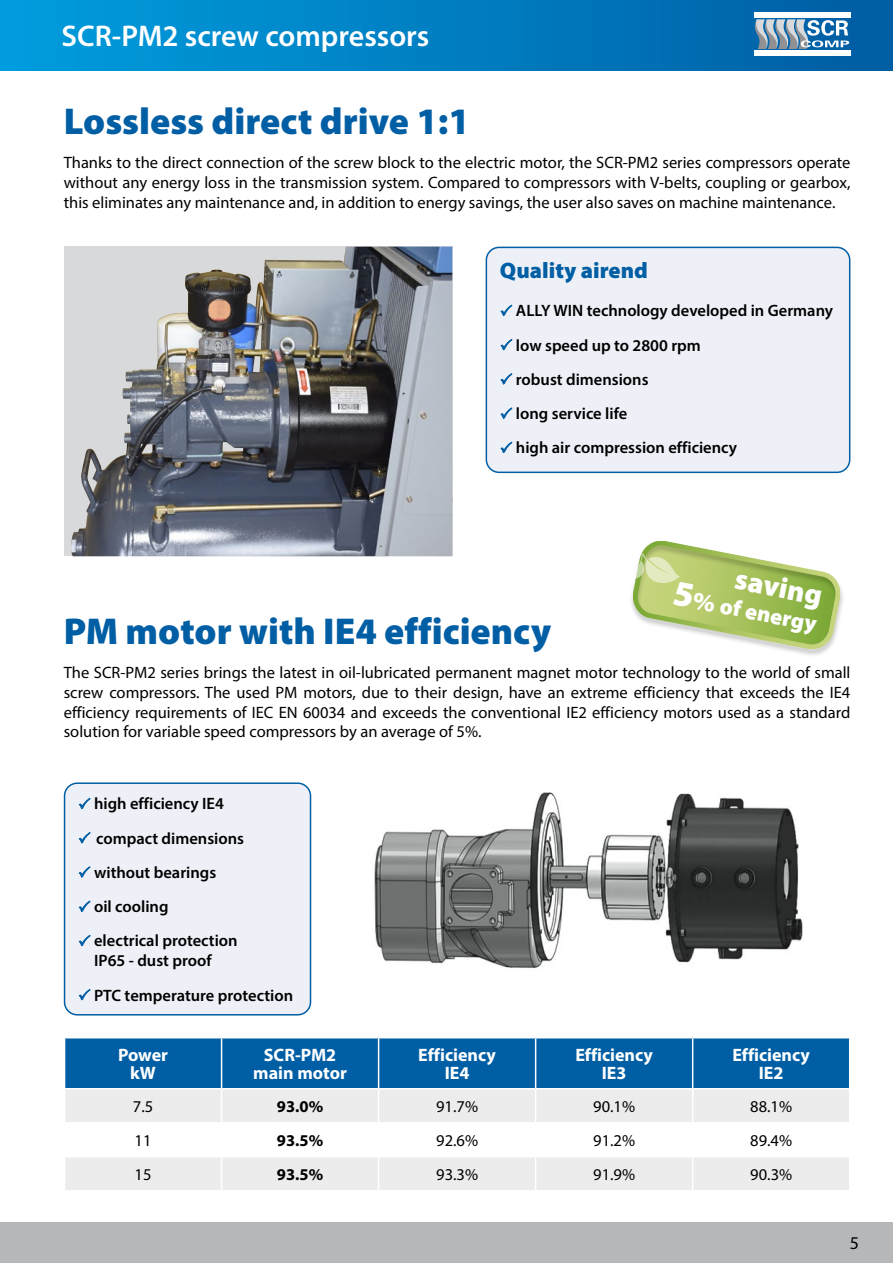
<style>
.page{position:relative;width:893px;height:1263px;background:#fff}
.page>*{position:absolute;margin:0;border:0;box-sizing:border-box;transform-origin:0 0}
.t1{font:900 37.5px "Myriad Pro";color:#005ea4}
.t2{font:600 30px "Myriad Pro";color:#fff}
.t3{font:900 29.25px "Myriad Pro";color:#fff}
.t4{font:900 22.5px "Myriad Pro";color:#005ea4}
.t5{font:900 22.5px "Myriad Pro";color:#fff}
.t6{font:700 18px/18px "Myriad Pro";color:#fff;text-align:center}
.t7{font:18px "Myriad Pro";color:#000}
.t8{font:16.5px/19.8px "Myriad Pro";color:#000;text-align:justify}
.t9{font:600 16.5px/34.2px "Myriad Pro";color:#000}
.t10{font:700 16.5px "Myriad Pro";color:#000}
.s1{font-size:36px}
.s2{font-size:24.75px}
</style>
<div class="page">
<div style="left:0;top:1222px;width:893px;height:41px;background:#b6b7b9"></div>
<div style="left:0;top:0;width:893px;height:70px;background:linear-gradient(to right,#009cde,#0761a5)"></div>
<div style="left:754px;top:13px;width:96px;height:5px;background:#fff"></div>
<div style="left:754px;top:50px;width:96px;height:5px;background:#fff"></div>
<svg style="left:754px;top:19px;width:95px;height:30px;background:#77a0bd"></svg>
<div style="left:486px;top:247px;width:364px;height:225px;background:#eef0f7;border-radius:13px"></div>
<div style="left:486px;top:247px;width:364px;height:226px;border:2px solid #005ea4;border-radius:13px"></div>
<div style="left:65px;top:783px;width:245px;height:232px;background:#eef0f7;border-radius:13px"></div>
<div style="left:64px;top:782px;width:247px;height:233px;border:2px solid #005ea4;border-radius:13px"></div>
<div style="left:628px;top:540px;width:216px;height:118px;background:#000;opacity:.23"></div>
<svg style="left:628px;top:541px;width:213px;height:108px"></svg>
<img style="left:374px;top:792px;width:429px;height:176px">
<svg style="left:64px;top:247px;width:388px;height:309px;background:#858a92"></svg>
<img style="left:71px;top:247px;width:275px;height:309px">
<div style="left:65px;top:1038px;width:784px;height:50px;background:#005ea4"></div>
<div style="left:65px;top:1090px;width:784px;height:100px;background:#ececed"></div>
<svg style="left:65px;top:1123px;width:784px;height:33px"></svg>
<hr style="left:221px;top:1038px;width:1px;height:50px;background:#fff">
<hr style="left:378px;top:1038px;width:1px;height:50px;background:#fff">
<hr style="left:535px;top:1038px;width:1px;height:50px;background:#fff">
<hr style="left:692px;top:1038px;width:1px;height:50px;background:#fff">
<hr style="left:64px;top:1122px;width:158px;height:1px;background:#fff">
<hr style="left:64px;top:1156px;width:158px;height:1px;background:#fff">
<hr style="left:221px;top:1089px;width:1px;height:33px;background:#fff">
<hr style="left:378px;top:1089px;width:1px;height:33px;background:#fff">
<hr style="left:535px;top:1089px;width:1px;height:33px;background:#fff">
<hr style="left:692px;top:1089px;width:1px;height:33px;background:#fff">
<hr style="left:222px;top:1122px;width:157px;height:1px;background:#fff">
<hr style="left:221px;top:1123px;width:1px;height:33px;background:#fff">
<hr style="left:379px;top:1122px;width:157px;height:1px;background:#fff">
<hr style="left:378px;top:1123px;width:1px;height:33px;background:#fff">
<hr style="left:536px;top:1122px;width:157px;height:1px;background:#fff">
<hr style="left:535px;top:1123px;width:1px;height:33px;background:#fff">
<hr style="left:693px;top:1122px;width:157px;height:1px;background:#fff">
<hr style="left:692px;top:1123px;width:1px;height:33px;background:#fff">
<hr style="left:222px;top:1156px;width:157px;height:1px;background:#fff">
<hr style="left:221px;top:1157px;width:1px;height:33px;background:#fff">
<hr style="left:379px;top:1156px;width:157px;height:1px;background:#fff">
<hr style="left:378px;top:1157px;width:1px;height:33px;background:#fff">
<hr style="left:536px;top:1156px;width:157px;height:1px;background:#fff">
<hr style="left:535px;top:1157px;width:1px;height:33px;background:#fff">
<hr style="left:693px;top:1156px;width:157px;height:1px;background:#fff">
<hr style="left:692px;top:1157px;width:1px;height:33px;background:#fff">
<h2 class="t2" style="left:62px;top:17px;width:369px">SCR-PM2 screw compressors</h2>
<h1 class="t1" style="left:64px;top:97px;width:408px">Lossless direct drive 1:1</h1>
<p class="t8" style="left:64px;top:152px;width:788px">Thanks to the direct connection of the screw block to the electric motor, the SCR-PM2 series compressors operate without any energy loss in the transmission system. Compared to compressors with V-belts, coupling or gearbox, this eliminates any maintenance and, in addition to energy savings, the user also saves on machine maintenance.</p>
<h3 class="t4" style="left:500px;top:255px;width:150px">Quality airend</h3>
<p class="t9" style="left:516px;top:293px;width:319px">ALLY WIN technology developed in Germany low speed up to 2800 rpm<br>robust dimensions<br>long service life<br>high air compression efficiency</p>
<h1 class="t1" style="left:64px;top:607px;width:489px">PM motor with IE4 efficiency</h1>
<h3 class="t3" style="left:739px;top:559px;width:90px;rotate:11deg">saving</h3>
<h3 class="t5" style="left:676px;top:581px;width:148px;rotate:11deg"><span class="s1">5</span><span class="s2">%</span> of energy</h3>
<p class="t8" style="left:64px;top:662px;width:788px">The SCR-PM2 series brings the latest in oil-lubricated permanent magnet motor technology to the world of small screw compressors. The used PM motors, due to their design, have an extreme efficiency that exceeds the IE4 efficiency requirements of IEC EN 60034 and exceeds the conventional IE2 efficiency motors used as a standard solution for variable speed compressors by an average of 5%.</p>
<p class="t9" style="left:94px;top:786px;width:152px">high efficiency IE4 compact dimensions without bearings<br>oil cooling<br>electrical protection</p>
<p class="t9" style="left:94px;top:943px;width:201px">IP65 - dust proof<br>PTC temperature protection</p>
<p class="t6" style="left:118px;top:1045px;width:51px">Power kW</p>
<p class="t6" style="left:253px;top:1045px;width:95px">SCR-PM2 main motor</p>
<p class="t6" style="left:418px;top:1045px;width:79px">Efficiency<br>IE4</p>
<p class="t6" style="left:575px;top:1045px;width:79px">Efficiency<br>IE3</p>
<p class="t6" style="left:732px;top:1045px;width:79px">Efficiency<br>IE2</p>
<p class="t8" style="left:133px;top:1096px;width:22px">7.5</p>
<p class="t10" style="left:277px;top:1096px;width:48px">93.0%</p>
<p class="t8" style="left:436px;top:1096px;width:43px">91.7%</p>
<p class="t8" style="left:593px;top:1096px;width:43px">90.1%</p>
<p class="t8" style="left:750px;top:1096px;width:43px">88.1%</p>
<p class="t8" style="left:135px;top:1130px;width:18px">11</p>
<p class="t10" style="left:277px;top:1130px;width:48px">93.5%</p>
<p class="t8" style="left:436px;top:1130px;width:43px">92.6%</p>
<p class="t8" style="left:593px;top:1130px;width:43px">91.2%</p>
<p class="t8" style="left:750px;top:1130px;width:43px">89.4%</p>
<p class="t8" style="left:135px;top:1164px;width:18px">15</p>
<p class="t10" style="left:277px;top:1164px;width:48px">93.5%</p>
<p class="t8" style="left:436px;top:1164px;width:43px">93.3%</p>
<p class="t8" style="left:593px;top:1164px;width:43px">91.9%</p>
<p class="t8" style="left:750px;top:1164px;width:43px">90.3%</p>
<p class="t7" style="left:850px;top:1232px;width:11px">5</p>
</div>
